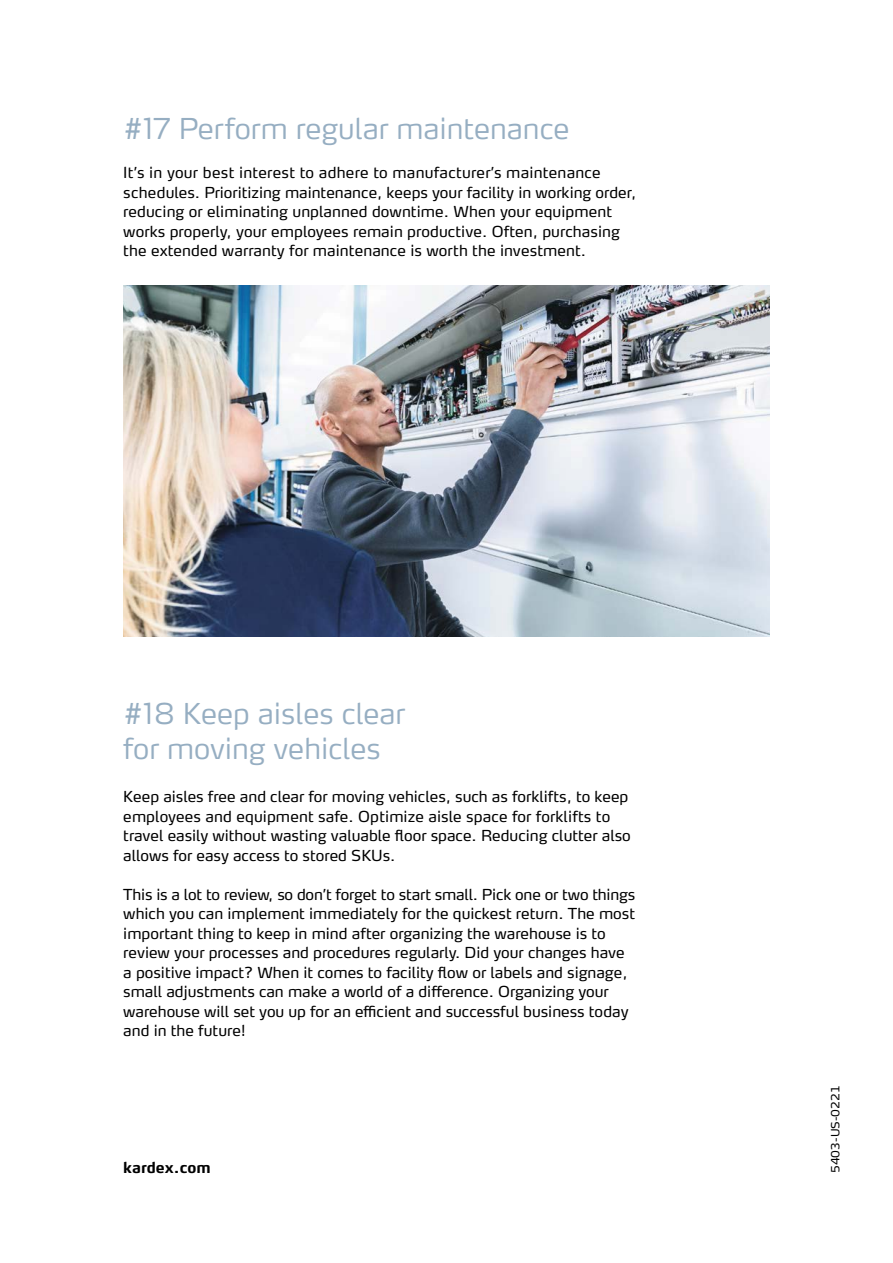
<style>
.page{position:relative;width:893px;height:1263px;background:#fff}
.page>*{position:absolute;margin:0;border:0;box-sizing:border-box;transform-origin:0 0}
.t1{font:300 28.5px/34.2px "Max OT";color:#96aec2}
.t2{font:15px/19.5px "Max OT";color:#000}
.t3{font:700 15px "Max OT";color:#000}
.t4{font:11.25px "Max OT";color:#000}
</style>
<div class="page">
<img style="left:123px;top:286px;width:647px;height:351px">
<h1 class="t1" style="left:123px;top:111px;width:448px">#17 Perform regular maintenance</h1>
<p class="t2" style="left:123px;top:163px;width:514px">It’s in your best interest to adhere to manufacturer’s maintenance schedules. Prioritizing maintenance, keeps your facility in working order, reducing or eliminating unplanned downtime. When your equipment works properly, your employees remain productive. Often, purchasing the extended warranty for maintenance is worth the investment.</p>
<h1 class="t1" style="left:123px;top:696px;width:284px">#18 Keep aisles clear for moving vehicles</h1>
<p class="t2" style="left:123px;top:787px;width:509px">Keep aisles free and clear for moving vehicles, such as forklifts, to keep employees and equipment safe. Optimize aisle space for forklifts to travel easily without wasting valuable floor space. Reducing clutter also allows for easy access to stored SKUs.</p>
<p class="t2" style="left:123px;top:884px;width:513px">This is a lot to review, so don’t forget to start small. Pick one or two things which you can implement immediately for the quickest return. The most important thing to keep in mind after organizing the warehouse is to review your processes and procedures regularly. Did your changes have a positive impact? When it comes to facility flow or labels and signage, small adjustments can make a world of a difference. Organizing your warehouse will set you up for an efficient and successful business today and in the future!</p>
<p class="t3" style="left:123px;top:1158px;width:89px">kardex.com</p>
<p class="t4" style="left:828px;top:1173px;width:89px;rotate:-90deg">5403-US-0221</p>
</div>
